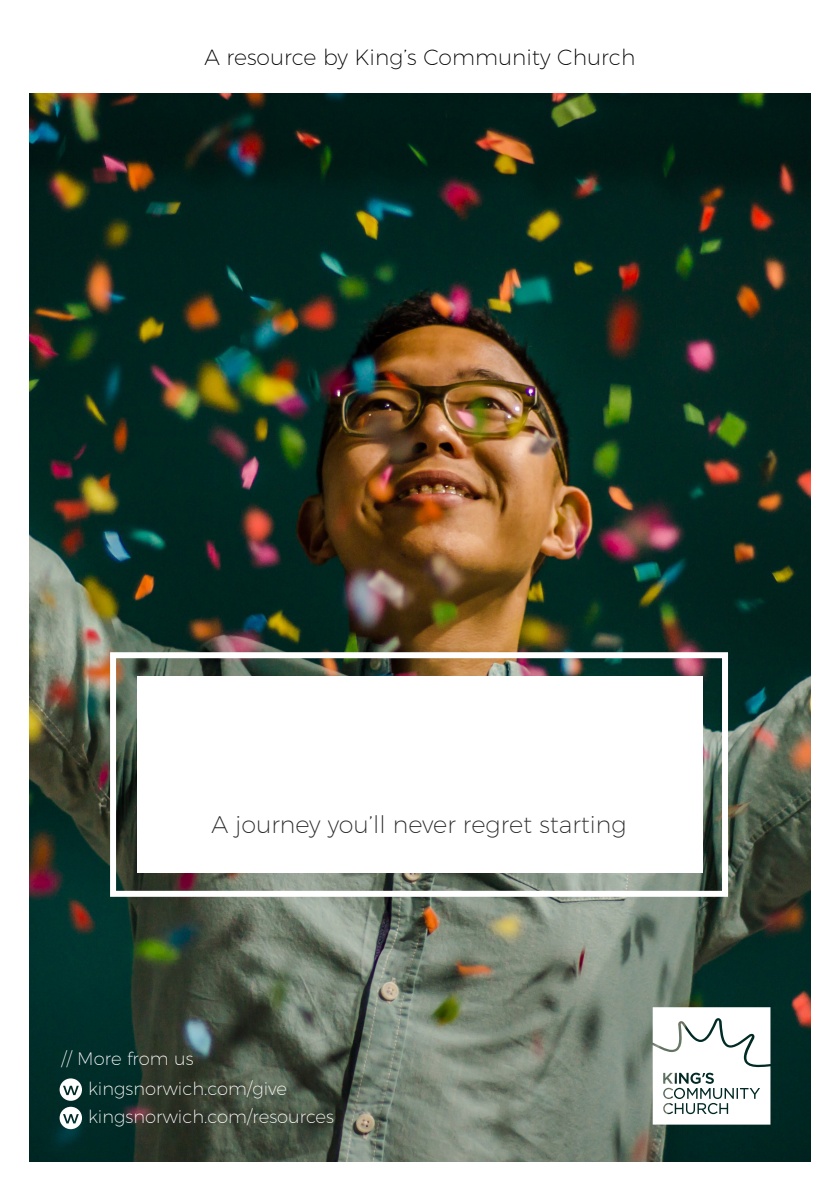
<style>
.page{position:relative;width:840px;height:1191px;background:#fff}
.page>*{position:absolute;margin:0;border:0;box-sizing:border-box;transform-origin:0 0}
.t1{font:200 24px "Montserrat";color:#282828}
.t2{font:200 22px "Montserrat";color:#000}
.t3{font:200 18px "Montserrat";color:#fff}
</style>
<div class="page">
<img style="left:29px;top:93px;width:782px;height:1069px">
<svg style="left:652px;top:1007px;width:118px;height:117px"></svg>
<div style="left:137px;top:676px;width:565px;height:196px;background:#fff"></div>
<div style="left:110px;top:652px;width:617px;height:244px;border:6px solid #fff"></div>
<svg style="left:60px;top:1078px;width:22px;height:22px"></svg>
<svg style="left:60px;top:1106px;width:22px;height:23px"></svg>
<p class="t2" style="left:204px;top:41px;width:432px">A resource by King’s Community Church</p>
<p class="t1" style="left:211px;top:806px;width:416px">A journey you’ll never regret starting</p>
<p class="t3" style="left:61px;top:1044px;width:134px">// More from us</p>
<p class="t3" style="left:88px;top:1075px;width:200px">kingsnorwich.com/give</p>
<p class="t3" style="left:88px;top:1103px;width:247px">kingsnorwich.com/resources</p>
</div>
